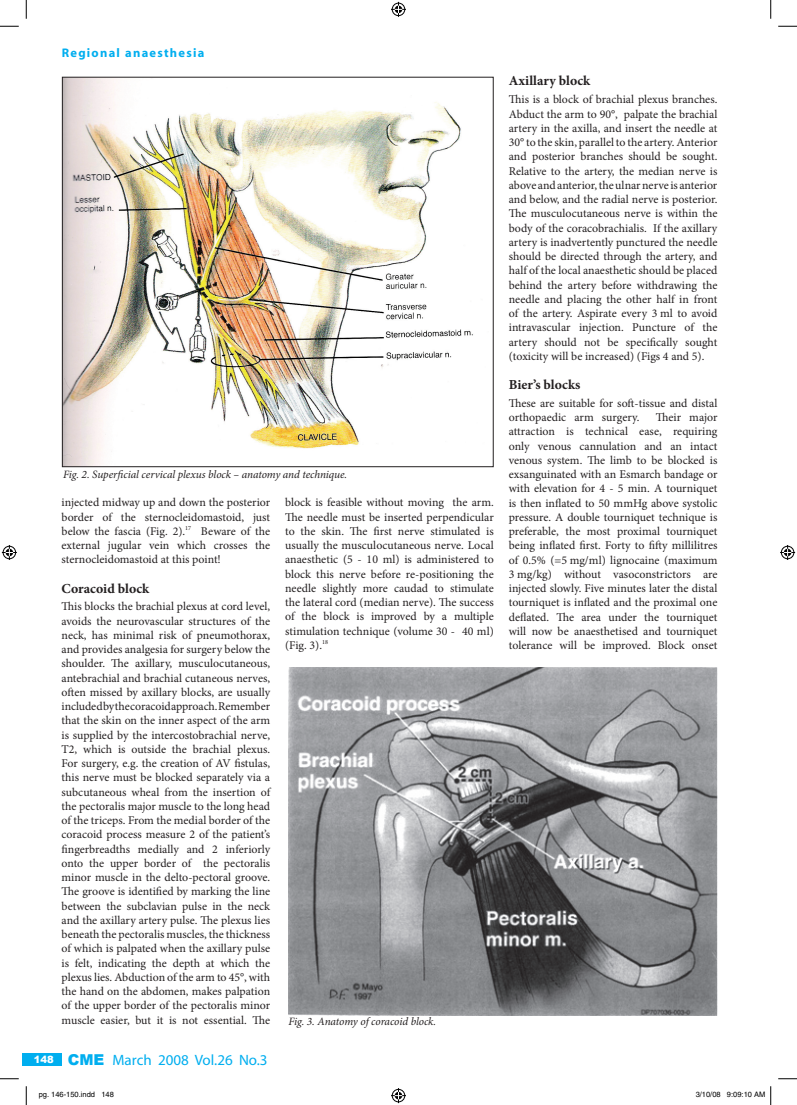
<style>
.page{position:relative;width:797px;height:1105px;background:#fff}
.page>*{position:absolute;margin:0;border:0;box-sizing:border-box;transform-origin:0 0}
.t1{font:15px "Myriad";color:#00aeef}
.t2{font:700 13.75px "Minion Pro";color:#231f20}
.t3{font:700 12.5px "Myriad";letter-spacing:.1em;color:#00aeef}
.t4{font:11.88px/14.2px "Minion Pro";color:#231f20;text-align:justify}
.t5{font:italic 11.25px "Minion Pro";letter-spacing:-.01em;color:#231f20}
.t6{font:900 10px "Arial";color:#fff}
.t7{font:7.5px "Helvetica";color:#000}
.s1{font-family:"Arial";font-weight:900}
</style>
<div class="page">
<div style="left:22px;top:1053px;width:40px;height:12px;background:#00aeef"></div>
<img style="left:64px;top:79px;width:409px;height:386px">
<img style="left:288px;top:667px;width:429px;height:348px">
<svg style="left:0;top:25px;width:19px;height:2px"></svg>
<svg style="left:778px;top:25px;width:19px;height:2px"></svg>
<svg style="left:0;top:1078px;width:19px;height:1px"></svg>
<svg style="left:778px;top:1078px;width:19px;height:1px"></svg>
<svg style="left:25px;top:0;width:2px;height:19px"></svg>
<svg style="left:25px;top:1086px;width:2px;height:19px"></svg>
<svg style="left:770px;top:0;width:1px;height:19px"></svg>
<svg style="left:391px;top:2px;width:15px;height:15px"></svg>
<svg style="left:391px;top:1088px;width:15px;height:15px"></svg>
<svg style="left:2px;top:545px;width:15px;height:15px"></svg>
<svg style="left:780px;top:545px;width:15px;height:15px"></svg>
<svg style="left:770px;top:1086px;width:1px;height:19px"></svg>
<p class="t3" style="left:62px;top:46px;width:144px">Regional anaesthesia</p>
<p class="t5" style="left:63px;top:466px;width:286px">Fig. 2. Superficial cervical plexus block – anatomy and technique.</p>
<p class="t4" style="left:62px;top:495px;width:210px">injected midway up and down the posterior border of the sternocleidomastoid, just below the fascia (Fig. 2).<sup>17</sup> Beware of the external jugular vein which crosses the sternocleidomastoid at this point!</p>
<p class="t2" style="left:62px;top:578px;width:89px">Coracoid block</p>
<p class="t4" style="left:62px;top:599px;width:210px">This blocks the brachial plexus at cord level, avoids the neurovascular structures of the neck, has minimal risk of pneumothorax, and provides analgesia for surgery below the shoulder. The axillary, musculocutaneous, antebrachial and brachial cutaneous nerves, often missed by axillary blocks, are usually included by the coracoid approach. Remember that the skin on the inner aspect of the arm is supplied by the intercostobrachial nerve, T2, which is outside the brachial plexus.<br>For surgery, e.g. the creation of AV fistulas, this nerve must be blocked separately via a subcutaneous wheal from the insertion of the pectoralis major muscle to the long head of the triceps. From the medial border of the coracoid process measure 2 of the patient’s fingerbreadths medially and 2 inferiorly onto the upper border of the pectoralis minor muscle in the delto-pectoral groove.<br>The groove is identified by marking the line between the subclavian pulse in the neck and the axillary artery pulse. The plexus lies beneath the pectoralis muscles, the thickness of which is palpated when the axillary pulse is felt, indicating the depth at which the plexus lies. Abduction of the arm to 45°, with the hand on the abdomen, makes palpation of the upper border of the pectoralis minor muscle easier, but it is not essential. The</p>
<p class="t4" style="left:285px;top:495px;width:210px">block is feasible without moving the arm.<br>The needle must be inserted perpendicular to the skin. The first nerve stimulated is usually the musculocutaneous nerve. Local anaesthetic (5 - 10 ml) is administered to block this nerve before re-positioning the needle slightly more caudad to stimulate the lateral cord (median nerve). The success of the block is improved by a multiple stimulation technique (volume 30 - 40 ml) (Fig. 3).<sup>18</sup></p>
<p class="t5" style="left:288px;top:1014px;width:149px">Fig. 3. Anatomy of coracoid block.</p>
<p class="t2" style="left:509px;top:71px;width:83px">Axillary block</p>
<p class="t4" style="left:509px;top:92px;width:210px">This is a block of brachial plexus branches.<br>Abduct the arm to 90°, palpate the brachial artery in the axilla, and insert the needle at 30° to the skin, parallel to the artery. Anterior and posterior branches should be sought.<br>Relative to the artery, the median nerve is above and anterior, the ulnar nerve is anterior and below, and the radial nerve is posterior.<br>The musculocutaneous nerve is within the body of the coracobrachialis. If the axillary artery is inadvertently punctured the needle should be directed through the artery, and half of the local anaesthetic should be placed behind the artery before withdrawing the needle and placing the other half in front of the artery. Aspirate every 3 ml to avoid intravascular injection. Puncture of the artery should not be specifically sought (toxicity will be increased) (Figs 4 and 5).</p>
<p class="t2" style="left:509px;top:375px;width:73px">Bier’s blocks</p>
<p class="t4" style="left:509px;top:396px;width:210px">These are suitable for soft-tissue and distal orthopaedic arm surgery.</p>
<p class="t4" style="left:509px;top:410px;width:210px;text-indent:147px">Their major attraction is technical ease, requiring only venous cannulation and an intact venous system. The limb to be blocked is exsanguinated with an Esmarch bandage or with elevation for 4 - 5 min. A tourniquet is then inflated to 50 mmHg above systolic pressure. A double tourniquet technique is preferable, the most proximal tourniquet being inflated first. Forty to fifty millilitres of 0.5% (=5 mg/ml) lignocaine (maximum 3 mg/kg) without vasoconstrictors are injected slowly. Five minutes later the distal tourniquet is inflated and the proximal one deflated. The area under the tourniquet will now be anaesthetised and tourniquet tolerance will be improved. Block onset</p>
<p class="t1" style="left:68px;top:1052px;width:201px"><span class="s1">CME</span> March 2008 Vol.26 No.3</p>
<p class="t7" style="left:39px;top:1090px;width:77px">pg. 146-150.indd 148</p>
<p class="t7" style="left:695px;top:1090px;width:71px">3/10/08 9:09:10 AM</p>
<p class="t6" style="left:34px;top:1054px;width:22px">148</p>
</div>
